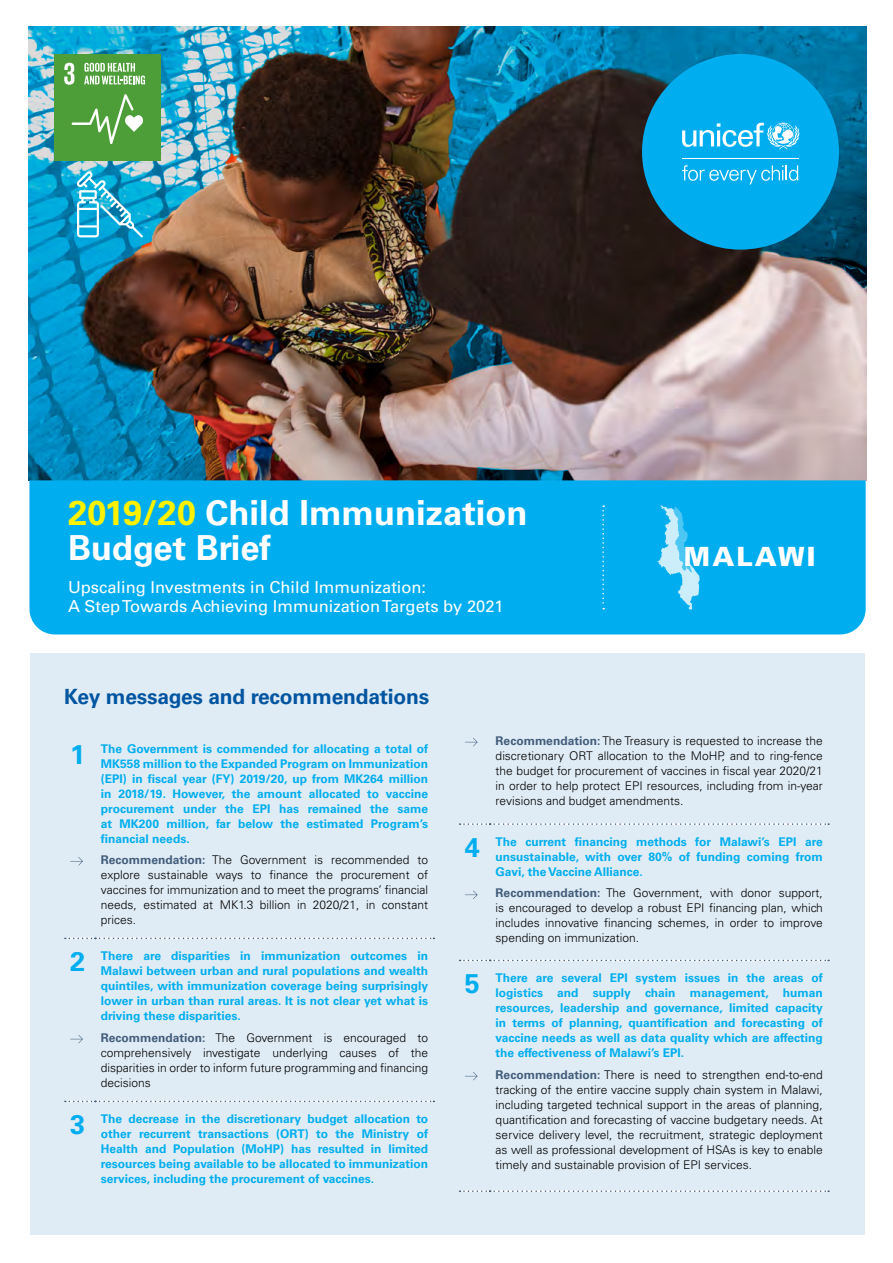
<style>
.page{position:relative;width:893px;height:1263px;background:#fff}
.page>*{position:absolute;margin:0;border:0;box-sizing:border-box;transform-origin:0 0}
.t1{font:700 34.5px/34.5px "Univers";color:#fff}
.t2{font:700 27px "Univers";color:#00aeef}
.t3{font:900 26.55px "Univers";letter-spacing:.075em;color:#fff}
.t4{font:700 21px "Univers";letter-spacing:-.01em;color:#0055a1}
.t5{font:16.5px/19.2px "Univers";color:#fff}
.t6{font:300 12px/15px "Univers";color:#000;text-align:justify}
.t7{font:700 12px/15px "Univers";color:#00aeef;text-align:justify}
.s1{color:#fff200}
.s2{font-weight:700;color:#425d7b}
</style>
<div class="page">
<div style="left:30px;top:653px;width:835px;height:581px;background:#e0ecf5"></div>
<img style="left:29px;top:27px;width:837px;height:453px">
<div style="left:29px;top:480px;width:837px;height:154px;background:#00aeef"></div>
<svg style="left:657px;top:505px;width:43px;height:104px;background:#48c4f3"></svg>
<div style="left:642px;top:54px;width:197px;height:196px;background:#00aeef;border-radius:50%"></div>
<hr style="left:682px;top:158px;width:116px;height:1px;background:#fff">
<svg style="left:682px;top:165px;width:116px;height:19px"></svg>
<svg style="left:682px;top:123px;width:117px;height:26px"></svg>
<svg style="left:602px;top:505px;width:2px;height:104px"></svg>
<svg style="left:65px;top:938px;width:369px;height:1px"></svg>
<svg style="left:65px;top:1101px;width:369px;height:1px"></svg>
<svg style="left:70px;top:857px;width:13px;height:8px"></svg>
<svg style="left:70px;top:1035px;width:13px;height:8px"></svg>
<svg style="left:460px;top:960px;width:369px;height:1px"></svg>
<svg style="left:460px;top:1190px;width:369px;height:2px"></svg>
<svg style="left:460px;top:823px;width:369px;height:2px"></svg>
<svg style="left:465px;top:738px;width:13px;height:8px"></svg>
<svg style="left:465px;top:890px;width:13px;height:9px"></svg>
<svg style="left:465px;top:1072px;width:13px;height:8px"></svg>
<svg style="left:77px;top:171px;width:66px;height:67px;background:#3ab4d8"></svg>
<div style="left:54px;top:54px;width:107px;height:107px;background:#4d9e38"></div>
<svg style="left:64px;top:63px;width:10px;height:22px"></svg>
<svg style="left:72px;top:94px;width:71px;height:50px"></svg>
<svg style="left:84px;top:63px;width:61px;height:21px"></svg>
<h1 class="t1" style="left:68px;top:496px;width:461px"><span class="s1">2019/20</span> Child Immunization<br>Budget Brief</h1>
<h3 class="t5" style="left:68px;top:577px;width:437px">Upscaling Investments in Child Immunization:<br>A Step Towards Achieving Immunization Targets by 2021</h3>
<h3 class="t4" style="left:64px;top:684px;width:367px">Key messages and recommendations</h3>
<h3 class="t3" style="left:684px;top:540px;width:133px">MALAWI</h3>
<h2 class="t2" style="left:70px;top:739px;width:17px">1</h2>
<p class="t7" style="left:101px;top:741px;width:329px">The Government is commended for allocating a total of MK558 million to the Expanded Program on Immunization (EPI) in fiscal year (FY) 2019/20, up from MK264 million in 2018/19. However, the amount allocated to vaccine procurement under the EPI has remained the same at MK200 million, far below the estimated Program’s financial needs.</p>
<p class="t6" style="left:101px;top:853px;width:329px"><span class="s2">Recommendation:</span> The Government is recommended to explore sustainable ways to finance the procurement of vaccines for immunization and to meet the programs’ financial needs, estimated at MK1.3 billion in 2020/21, in constant prices.</p>
<h2 class="t2" style="left:70px;top:946px;width:17px">2</h2>
<p class="t7" style="left:101px;top:948px;width:329px">There are disparities in immunization outcomes in Malawi between urban and rural populations and wealth quintiles, with immunization coverage being surprisingly lower in urban than rural areas. It is not clear yet what is driving these disparities.</p>
<p class="t6" style="left:101px;top:1030px;width:329px"><span class="s2">Recommendation:</span> The Government is encouraged to comprehensively investigate underlying causes of the disparities in order to inform future programming and financing decisions</p>
<h2 class="t2" style="left:70px;top:1109px;width:17px">3</h2>
<p class="t7" style="left:101px;top:1111px;width:329px">The decrease in the discretionary budget allocation to other recurrent transactions (ORT) to the Ministry of Health and Population (MoHP) has resulted in limited resources being available to be allocated to immunization services, including the procurement of vaccines.</p>
<p class="t6" style="left:496px;top:733px;width:329px"><span class="s2">Recommendation:</span> The Treasury is requested to increase the discretionary ORT allocation to the MoHP, and to ring-fence the budget for procurement of vaccines in fiscal year 2020/21 in order to help protect EPI resources, including from in-year revisions and budget amendments.</p>
<h2 class="t2" style="left:465px;top:832px;width:17px">4</h2>
<p class="t7" style="left:496px;top:834px;width:329px">The current financing methods for Malawi’s EPI are unsustainable, with over 80% of funding coming from Gavi, the Vaccine Alliance.</p>
<p class="t6" style="left:496px;top:886px;width:329px"><span class="s2">Recommendation:</span> The Government, with donor support, is encouraged to develop a robust EPI financing plan, which includes innovative financing schemes, in order to improve spending on immunization.</p>
<h2 class="t2" style="left:465px;top:968px;width:17px">5</h2>
<p class="t7" style="left:496px;top:970px;width:329px">There are several EPI system issues in the areas of logistics and supply chain management, human resources, leadership and governance, limited capacity in terms of planning, quantification and forecasting of vaccine needs as well as data quality which are affecting the effectiveness of Malawi’s EPI.</p>
<p class="t6" style="left:496px;top:1067px;width:329px"><span class="s2">Recommendation:</span> There is need to strengthen end-to-end tracking of the entire vaccine supply chain system in Malawi, including targeted technical support in the areas of planning, quantification and forecasting of vaccine budgetary needs. At service delivery level, the recruitment, strategic deployment as well as professional development of HSAs is key to enable timely and sustainable provision of EPI services.</p>
</div>
